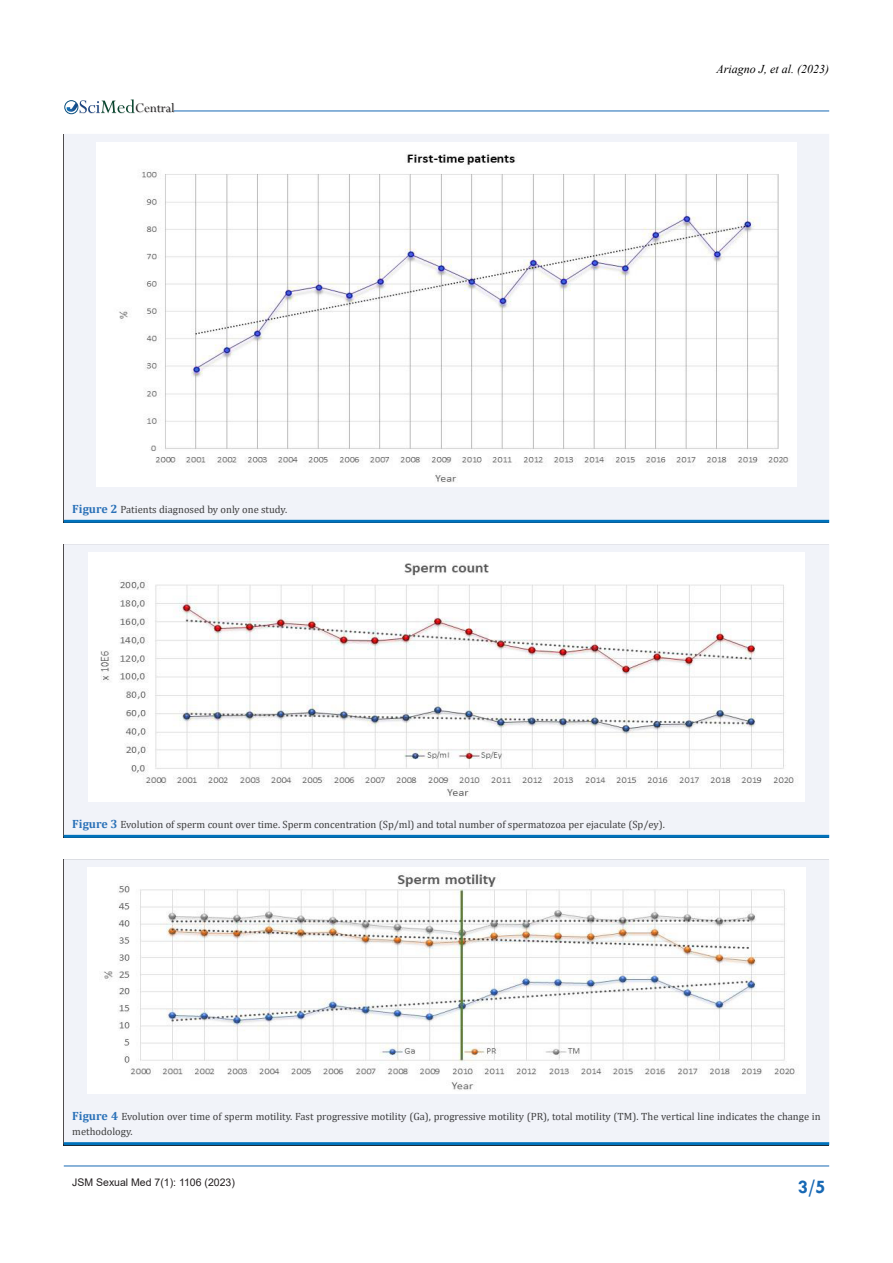
<style>
.page{position:relative;width:893px;height:1263px;background:#fff}
.page>*{position:absolute;margin:0;border:0;box-sizing:border-box;transform-origin:0 0}
.t1{font:700 19.5px "Tw Cen";color:#1768b4}
.t2{font:14.55px "Perpetua";color:#211e1e}
.t3{font:italic 12px "Times New Roman";color:#000}
.t4{font:10.5px/15px "Cambria";color:#3e3e3f}
.t5{font:10.5px "Arial";color:#231f20}
.s1{font-weight:700;font-size:12px;color:#2a71b8}
</style>
<div class="page">
<hr style="left:64px;top:1166px;width:765px;height:1px;background:#1768b4">
<hr style="left:174px;top:111px;width:655px;height:1px;background:#1768b4">
<img style="left:79px;top:103px;width:96px;height:11px">
<div style="left:64px;top:100px;width:14px;height:14px;border:1px solid #074d7c;border-radius:50%"></div>
<svg style="left:66px;top:99px;width:69px;height:14px"></svg>
<div style="left:64px;top:134px;width:765px;height:386px;background:#f1f3f9"></div>
<hr style="left:64px;top:520px;width:765px;height:3px;background:#0072bc">
<img style="left:96px;top:142px;width:701px;height:344px">
<div style="left:64px;top:544px;width:765px;height:291px;background:#f1f3f9"></div>
<hr style="left:64px;top:835px;width:765px;height:3px;background:#0072bc">
<img style="left:89px;top:552px;width:715px;height:249px">
<div style="left:64px;top:859px;width:765px;height:283px;background:#f1f3f9"></div>
<hr style="left:64px;top:1142px;width:765px;height:3px;background:#0072bc">
<img style="left:87px;top:867px;width:719px;height:227px">
<h2 class="t2" style="left:135px;top:99px;width:41px">Central</h2>
<p class="t3" style="left:716px;top:61px;width:114px">Ariagno J, et al. (2023)</p>
<p class="t4" style="left:72px;top:502px;width:216px"><span class="s1">Figure 2</span> Patients diagnosed by only one study.</p>
<p class="t4" style="left:72px;top:817px;width:594px"><span class="s1">Figure 3</span> Evolution of sperm count over time. Sperm concentration (Sp/ml) and total number of spermatozoa per ejaculate (Sp/ey).</p>
<p class="t4" style="left:72px;top:1109px;width:750px"><span class="s1">Figure 4</span> Evolution over time of sperm motility. Fast progressive motility (Ga), progressive motility (PR), total motility (TM). The vertical line indicates the change in methodology.</p>
<p class="t5" style="left:72px;top:1175px;width:164px">JSM Sexual Med 7(1): 1106 (2023)</p>
<h1 class="t1" style="left:798px;top:1175px;width:29px">3/5</h1>
</div>
